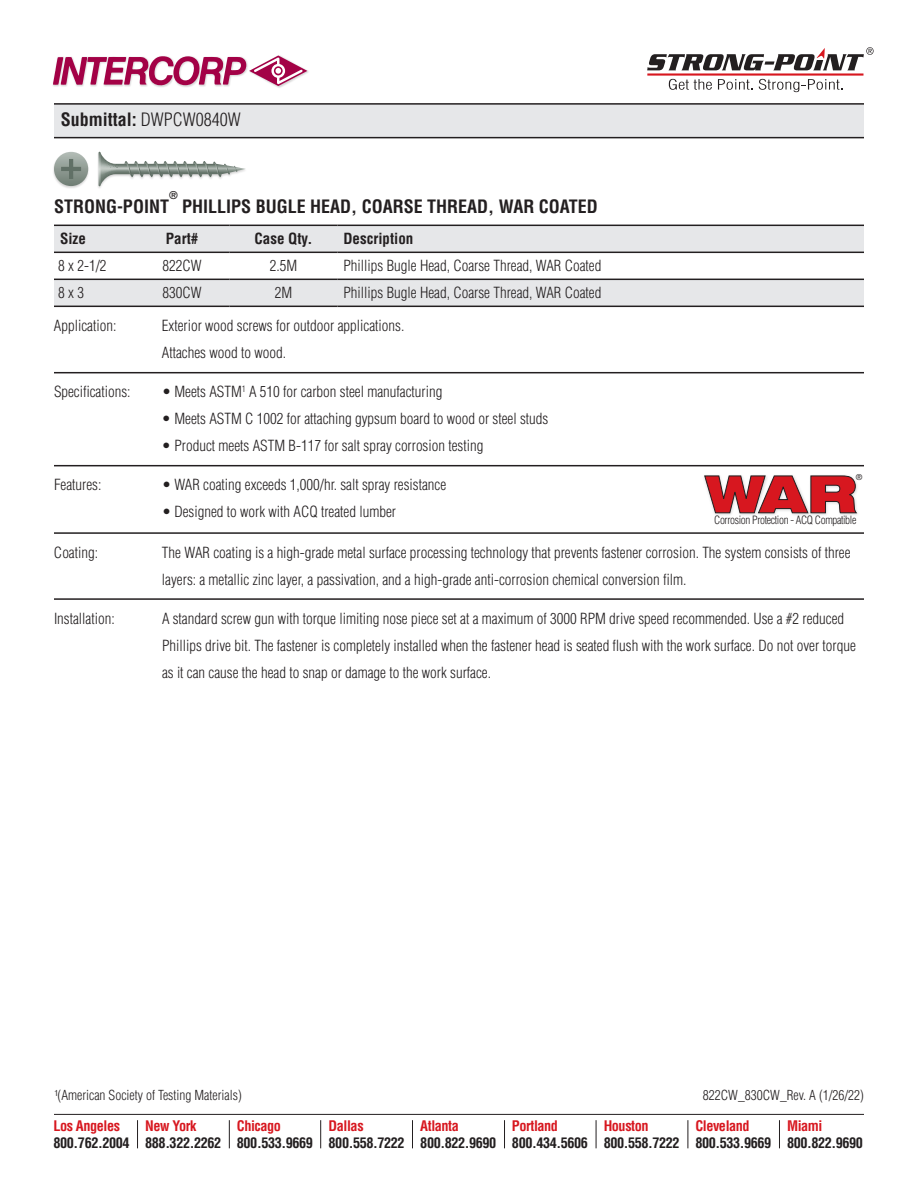
<style>
.page{position:relative;width:918px;height:1188px;background:#fff}
.page>*{position:absolute;margin:0;border:0;box-sizing:border-box;transform-origin:0 0}
.t1{font:700 condensed 18px "Helvetica LT Std";color:#231f20}
.t2{font:300 condensed 15px/27px "Helvetica LT Std";color:#231f20}
.t3{font:700 condensed 15px "Helvetica LT Std";color:#231f20}
.t4{font:700 condensed 14.25px "Helvetica LT Std";letter-spacing:-.03em;color:#231f20}
.t5{font:700 condensed 14.25px "Helvetica LT Std";letter-spacing:-.03em;color:#d7171f}
.t6{font:300 condensed 13.5px "Helvetica LT Std";color:#231f20}
.t7{font:300 condensed 11.1px "Helvetica LT Std";letter-spacing:-.03em;color:#231f20}
.t8{font:700 condensed 10.5px "Helvetica LT Std";color:#231f20}
.t9{font:8.25px "Helvetica Neue";color:#231f20}
.s1{font-weight:300}
</style>
<div class="page">
<svg style="left:53px;top:55px;width:254px;height:32px"></svg>
<hr style="left:647px;top:73px;width:216px;height:3px;background:#d7171f">
<svg style="left:669px;top:79px;width:43px;height:11px"></svg>
<svg style="left:718px;top:79px;width:35px;height:11px"></svg>
<svg style="left:759px;top:79px;width:84px;height:13px"></svg>
<svg style="left:647px;top:47px;width:227px;height:23px"></svg>
<svg style="left:137px;top:1120px;width:1px;height:28px"></svg>
<hr style="left:54px;top:1114px;width:810px;height:1px;background:#231f20">
<svg style="left:229px;top:1120px;width:1px;height:28px"></svg>
<svg style="left:320px;top:1120px;width:1px;height:28px"></svg>
<svg style="left:412px;top:1120px;width:1px;height:28px"></svg>
<svg style="left:504px;top:1120px;width:1px;height:28px"></svg>
<svg style="left:596px;top:1120px;width:1px;height:28px"></svg>
<svg style="left:688px;top:1120px;width:1px;height:28px"></svg>
<svg style="left:779px;top:1120px;width:1px;height:28px"></svg>
<div style="left:54px;top:104px;width:810px;height:34px;background:#e6e7e9"></div>
<hr style="left:54px;top:103px;width:810px;height:2px;background:#231f20">
<hr style="left:54px;top:137px;width:810px;height:1px;background:#231f20">
<svg style="left:54px;top:226px;width:810px;height:26px;background:#e2e3e5"></svg>
<svg style="left:54px;top:280px;width:284px;height:26px;background:#e2e3e5"></svg>
<div style="left:338px;top:279px;width:526px;height:27px;background:#e6e7e9"></div>
<hr style="left:54px;top:225px;width:81px;height:1px;background:#231f20">
<hr style="left:135px;top:225px;width:95px;height:1px;background:#231f20">
<hr style="left:230px;top:225px;width:108px;height:1px;background:#231f20">
<hr style="left:338px;top:225px;width:526px;height:1px;background:#231f20">
<hr style="left:230px;top:252px;width:108px;height:1px;background:#231f20">
<hr style="left:338px;top:252px;width:526px;height:1px;background:#231f20">
<hr style="left:54px;top:252px;width:81px;height:1px;background:#231f20">
<hr style="left:135px;top:252px;width:95px;height:1px;background:#231f20">
<hr style="left:54px;top:279px;width:81px;height:1px;background:#231f20">
<hr style="left:135px;top:279px;width:95px;height:1px;background:#231f20">
<hr style="left:230px;top:279px;width:108px;height:1px;background:#231f20">
<hr style="left:54px;top:306px;width:81px;height:1px;background:#231f20">
<hr style="left:135px;top:306px;width:95px;height:1px;background:#231f20">
<hr style="left:230px;top:306px;width:108px;height:1px;background:#231f20">
<hr style="left:338px;top:279px;width:526px;height:1px;background:#231f20">
<hr style="left:338px;top:306px;width:526px;height:1px;background:#231f20">
<hr style="left:54px;top:372px;width:810px;height:1px;background:#231f20">
<hr style="left:54px;top:532px;width:810px;height:2px;background:#231f20">
<hr style="left:54px;top:465px;width:810px;height:1px;background:#231f20">
<svg style="left:704px;top:475px;width:154px;height:39px"></svg>
<hr style="left:54px;top:598px;width:810px;height:2px;background:#231f20">
<div style="left:52px;top:152px;width:195px;height:38px;background:#231f20;opacity:.2"></div>
<svg style="left:54px;top:152px;width:34px;height:34px"></svg>
<svg style="left:61px;top:159px;width:20px;height:20px"></svg>
<svg style="left:99px;top:152px;width:2px;height:34px"></svg>
<svg style="left:100px;top:152px;width:146px;height:34px"></svg>
<p class="t1" style="left:61px;top:108px;width:181px">Submittal: <span class="s1">DWPCW0840W</span></p>
<p class="t8" style="left:169px;top:189px;width:10px">®</p>
<p class="t1" style="left:54px;top:195px;width:117px">STRONG-POINT</p>
<p class="t1" style="left:182px;top:195px;width:417px">PHILLIPS BUGLE HEAD, COARSE THREAD, WAR COATED</p>
<p class="t3" style="left:60px;top:229px;width:27px">Size</p>
<p class="t3" style="left:166px;top:229px;width:34px">Part#</p>
<p class="t3" style="left:255px;top:229px;width:59px">Case Qty.</p>
<p class="t3" style="left:343px;top:229px;width:71px">Description</p>
<p class="t2" style="left:58px;top:252px;width:50px">8 x 2-1/2</p>
<p class="t2" style="left:163px;top:252px;width:41px">822CW</p>
<p class="t2" style="left:270px;top:252px;width:29px">2.5M</p>
<p class="t2" style="left:343px;top:252px;width:259px">Phillips Bugle Head, Coarse Thread, WAR Coated</p>
<p class="t2" style="left:58px;top:279px;width:27px">8 x 3</p>
<p class="t2" style="left:163px;top:279px;width:41px">830CW</p>
<p class="t2" style="left:275px;top:279px;width:19px">2M</p>
<p class="t2" style="left:343px;top:279px;width:259px">Phillips Bugle Head, Coarse Thread, WAR Coated</p>
<p class="t2" style="left:54px;top:312px;width:64px">Application:</p>
<p class="t2" style="left:162px;top:312px;width:244px">Exterior wood screws for outdoor applications.<br>Attaches wood to wood.</p>
<p class="t2" style="left:54px;top:378px;width:78px">Specifications:</p>
<p class="t2" style="left:162px;top:378px;width:282px">• Meets ASTM<sup>1</sup> A 510 for carbon steel manufacturing</p>
<p class="t2" style="left:162px;top:405px;width:388px">• Meets ASTM C 1002 for attaching gypsum board to wood or steel studs</p>
<p class="t2" style="left:162px;top:432px;width:323px">• Product meets ASTM B-117 for salt spray corrosion testing</p>
<p class="t2" style="left:54px;top:471px;width:49px">Features:</p>
<p class="t2" style="left:162px;top:471px;width:286px">• WAR coating exceeds 1,000/hr. salt spray resistance</p>
<p class="t2" style="left:162px;top:498px;width:236px">• Designed to work with ACQ treated lumber</p>
<p class="t9" style="left:856px;top:472px;width:8px">®</p>
<p class="t7" style="left:714px;top:513px;width:144px">Corrosion Protection - ACQ Compatible</p>
<p class="t2" style="left:54px;top:539px;width:46px">Coating:</p>
<p class="t2" style="left:162px;top:539px;width:690px">The WAR coating is a high-grade metal surface processing technology that prevents fastener corrosion. The system consists of three layers: a metallic zinc layer, a passivation, and a high-grade anti-corrosion chemical conversion film.</p>
<p class="t2" style="left:54px;top:605px;width:62px">Installation:</p>
<p class="t2" style="left:162px;top:605px;width:695px">A standard screw gun with torque limiting nose piece set at a maximum of 3000 RPM drive speed recommended. Use a #2 reduced<br>Phillips drive bit. The fastener is completely installed when the fastener head is seated flush with the work surface. Do not over torque as it can cause the head to snap or damage to the work surface.</p>
<p class="t6" style="left:54px;top:1087px;width:189px">¹(American Society of Testing Materials)</p>
<p class="t6" style="left:703px;top:1087px;width:163px">822CW_830CW_Rev. A (1/26/22)</p>
<p class="t5" style="left:54px;top:1117px;width:68px">Los Angeles</p>
<p class="t4" style="left:54px;top:1134px;width:78px">800.762.2004</p>
<p class="t5" style="left:145px;top:1117px;width:53px">New York</p>
<p class="t4" style="left:145px;top:1134px;width:78px">888.322.2262</p>
<p class="t5" style="left:237px;top:1117px;width:46px">Chicago</p>
<p class="t4" style="left:237px;top:1134px;width:78px">800.533.9669</p>
<p class="t5" style="left:329px;top:1117px;width:37px">Dallas</p>
<p class="t4" style="left:329px;top:1134px;width:78px">800.558.7222</p>
<p class="t5" style="left:420px;top:1117px;width:40px">Atlanta</p>
<p class="t4" style="left:420px;top:1134px;width:78px">800.822.9690</p>
<p class="t5" style="left:512px;top:1117px;width:48px">Portland</p>
<p class="t4" style="left:512px;top:1134px;width:78px">800.434.5606</p>
<p class="t5" style="left:604px;top:1117px;width:46px">Houston</p>
<p class="t4" style="left:604px;top:1134px;width:78px">800.558.7222</p>
<p class="t5" style="left:695px;top:1117px;width:56px">Cleveland</p>
<p class="t4" style="left:695px;top:1134px;width:78px">800.533.9669</p>
<p class="t5" style="left:787px;top:1117px;width:37px">Miami</p>
<p class="t4" style="left:787px;top:1134px;width:78px">800.822.9690</p>
</div>
